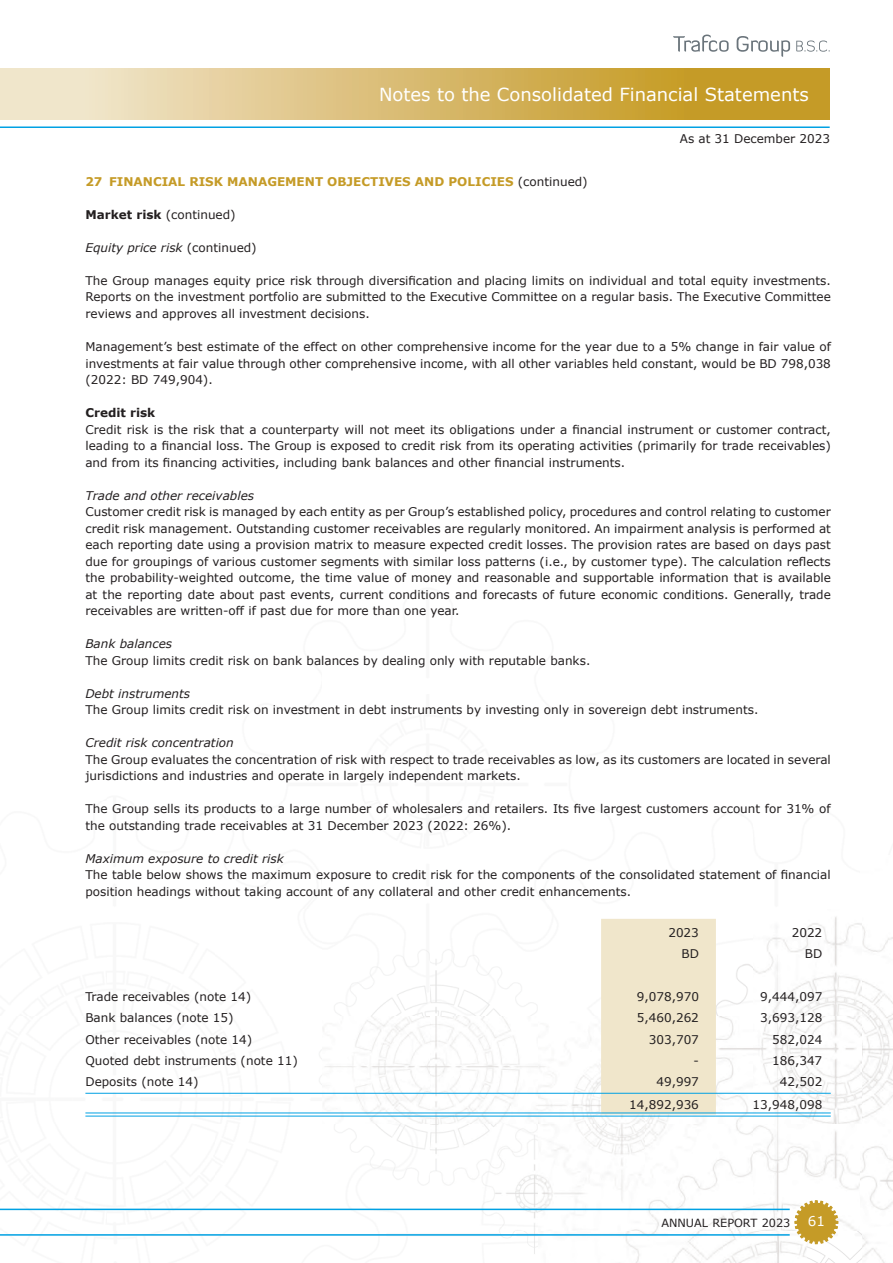
<style>
.page{position:relative;width:893px;height:1263px;background:#fff}
.page>*{position:absolute;margin:0;border:0;box-sizing:border-box;transform-origin:0 0}
.t1{font:18px "Verdana";color:#fff}
.t2{font:13.5px "Verdana";color:#fff}
.t3{font:12px/16.5px "Verdana";color:#231f20;text-align:justify}
.t4{font:italic 12px "Verdana";color:#231f20}
.t5{font:700 12px "Verdana";color:#c59b27}
.t6{font:700 12px "Verdana";color:#231f20}
.t7{font:11.25px "Verdana";color:#231f20}
.s1{font-weight:400;color:#231f20}
.s2{font-weight:700}
.s3{font-style:normal}
</style>
<div class="page">
<img style="left:0;top:917px;width:893px;height:345px">
<svg style="left:795px;top:1200px;width:43px;height:43px"></svg>
<svg style="left:673px;top:35px;width:157px;height:22px"></svg>
<svg style="left:0;top:68px;width:830px;height:51px;background:#d9bc72"></svg>
<hr style="left:0;top:126px;width:830px;height:2px;background:#00a1e3">
<hr style="left:0;top:1208px;width:790px;height:1px;background:#00a1e3">
<hr style="left:0;top:1233px;width:790px;height:2px;background:#00a1e3">
<div style="left:601px;top:918px;width:115px;height:196px;background:#f0e6cb"></div>
<hr style="left:85px;top:1092px;width:746px;height:1px;background:#00a1e3">
<hr style="left:85px;top:1112px;width:404px;height:1px;background:#00a1e3">
<hr style="left:85px;top:1115px;width:404px;height:1px;background:#00a1e3">
<hr style="left:489px;top:1112px;width:112px;height:1px;background:#00a1e3">
<hr style="left:489px;top:1115px;width:112px;height:1px;background:#00a1e3">
<hr style="left:601px;top:1112px;width:115px;height:1px;background:#00a1e3">
<hr style="left:601px;top:1115px;width:115px;height:1px;background:#00a1e3">
<hr style="left:716px;top:1112px;width:115px;height:1px;background:#00a1e3">
<hr style="left:716px;top:1115px;width:115px;height:1px;background:#00a1e3">
<h1 class="t1" style="left:379px;top:82px;width:431px">Notes to the Consolidated Financial Statements</h1>
<p class="t3" style="left:680px;top:130px;width:152px">As at 31 December 2023</p>
<p class="t5" style="left:85px;top:174px;width:504px">27 FINANCIAL RISK MANAGEMENT OBJECTIVES AND POLICIES <span class="s1">(continued)</span></p>
<p class="t3" style="left:85px;top:206px;width:152px"><span class="s2">Market risk</span> (continued)</p>
<p class="t4" style="left:85px;top:240px;width:173px">Equity price risk <span class="s3">(continued)</span></p>
<p class="t3" style="left:85px;top:272px;width:747px">The Group manages equity price risk through diversification and placing limits on individual and total equity investments.<br>Reports on the investment portfolio are submitted to the Executive Committee on a regular basis. The Executive Committee reviews and approves all investment decisions.</p>
<p class="t3" style="left:85px;top:338px;width:747px">Management’s best estimate of the effect on other comprehensive income for the year due to a 5% change in fair value of investments at fair value through other comprehensive income, with all other variables held constant, would be BD 798,038 (2022: BD 749,904).</p>
<p class="t6" style="left:85px;top:405px;width:71px">Credit risk</p>
<p class="t3" style="left:85px;top:420px;width:747px">Credit risk is the risk that a counterparty will not meet its obligations under a financial instrument or customer contract, leading to a financial loss. The Group is exposed to credit risk from its operating activities (primarily for trade receivables) and from its financing activities, including bank balances and other financial instruments.</p>
<p class="t4" style="left:85px;top:487px;width:170px">Trade and other receivables</p>
<p class="t3" style="left:85px;top:503px;width:747px">Customer credit risk is managed by each entity as per Group’s established policy, procedures and control relating to customer credit risk management. Outstanding customer receivables are regularly monitored. An impairment analysis is performed at each reporting date using a provision matrix to measure expected credit losses. The provision rates are based on days past due for groupings of various customer segments with similar loss patterns (i.e., by customer type). The calculation reflects the probability-weighted outcome, the time value of money and reasonable and supportable information that is available at the reporting date about past events, current conditions and forecasts of future economic conditions. Generally, trade receivables are written-off if past due for more than one year.</p>
<p class="t4" style="left:85px;top:636px;width:88px">Bank balances</p>
<p class="t3" style="left:85px;top:651px;width:506px">The Group limits credit risk on bank balances by dealing only with reputable banks.</p>
<p class="t4" style="left:85px;top:685px;width:106px">Debt instruments</p>
<p class="t3" style="left:85px;top:701px;width:674px">The Group limits credit risk on investment in debt instruments by investing only in sovereign debt instruments.</p>
<p class="t4" style="left:85px;top:735px;width:150px">Credit risk concentration</p>
<p class="t3" style="left:85px;top:750px;width:747px">The Group evaluates the concentration of risk with respect to trade receivables as low, as its customers are located in several jurisdictions and industries and operate in largely independent markets.</p>
<p class="t3" style="left:85px;top:800px;width:747px">The Group sells its products to a large number of wholesalers and retailers. Its five largest customers account for 31% of the outstanding trade receivables at 31 December 2023 (2022: 26%).</p>
<p class="t4" style="left:85px;top:850px;width:200px">Maximum exposure to credit risk</p>
<p class="t3" style="left:85px;top:866px;width:747px">The table below shows the maximum exposure to credit risk for the components of the consolidated statement of financial position headings without taking account of any collateral and other credit enhancements.</p>
<p class="t3" style="left:668px;top:923px;width:32px">2023</p>
<p class="t3" style="left:792px;top:923px;width:32px">2022</p>
<p class="t3" style="left:681px;top:944px;width:19px">BD</p>
<p class="t3" style="left:805px;top:944px;width:19px">BD</p>
<p class="t3" style="left:85px;top:988px;width:167px">Trade receivables (note 14)</p>
<p class="t3" style="left:637px;top:988px;width:64px">9,078,970</p>
<p class="t3" style="left:760px;top:988px;width:64px">9,444,097</p>
<p class="t3" style="left:85px;top:1009px;width:150px">Bank balances (note 15)</p>
<p class="t3" style="left:637px;top:1009px;width:64px">5,460,262</p>
<p class="t3" style="left:760px;top:1009px;width:64px">3,693,128</p>
<p class="t3" style="left:85px;top:1030px;width:168px">Other receivables (note 14)</p>
<p class="t3" style="left:649px;top:1030px;width:52px">303,707</p>
<p class="t3" style="left:772px;top:1030px;width:52px">582,024</p>
<p class="t3" style="left:85px;top:1051px;width:214px">Quoted debt instruments (note 11)</p>
<p class="t3" style="left:693px;top:1051px;width:7px">-</p>
<p class="t3" style="left:772px;top:1051px;width:52px">186,347</p>
<p class="t3" style="left:85px;top:1073px;width:115px">Deposits (note 14)</p>
<p class="t3" style="left:656px;top:1073px;width:44px">49,997</p>
<p class="t3" style="left:780px;top:1073px;width:44px">42,502</p>
<p class="t3" style="left:629px;top:1095px;width:71px">14,892,936</p>
<p class="t3" style="left:752px;top:1095px;width:71px">13,948,098</p>
<p class="t7" style="left:661px;top:1215px;width:130px">ANNUAL REPORT 2023</p>
<p class="t2" style="left:808px;top:1212px;width:19px">61</p>
</div>
